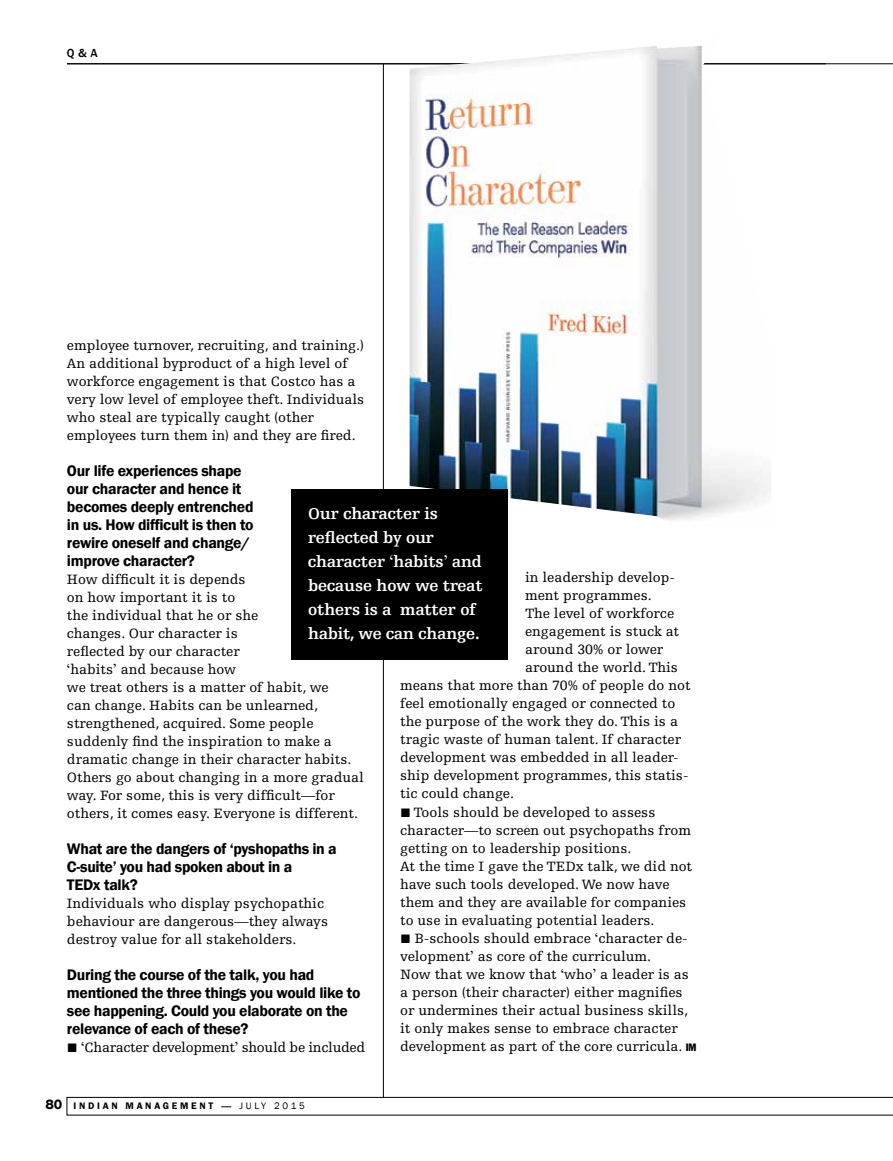
<style>
.page{position:relative;width:893px;height:1161px;background:#fff}
.page>*{position:absolute;margin:0;border:0;box-sizing:border-box;transform-origin:0 0}
.t1{font:700 16.5px/24px "Egyptienne FLT Std";letter-spacing:-.01em;color:#fff}
.t2{font:600 15.75px/18px "Franklin Gothic";letter-spacing:-.02em;color:#000}
.t3{font:14.25px/18px "Egyptienne FLT Std";color:#000}
.t4{font:14.25px "Egyptienne FLT Std";letter-spacing:-.02em;color:#000}
.t5{font:500 12px "Franklin Gothic";color:#000}
.t6{font:600 9.75px "Franklin Gothic";letter-spacing:.28em;color:#000}
.t7{font:9.75px "Franklin Gothic";letter-spacing:.275em;color:#000}
.s1{font-family:"Aldine 721 BT";font-weight:300}
.s2{font-family:"Franklin Gothic";font-weight:600;font-size:18px}
.s3{font-family:"Franklin Gothic Std";font-stretch:condensed;font-size:10.5px}
.s4{font-family:"Helvetica Neue LT Com";font-weight:800;font-size:13.5px}
</style>
<div class="page">
<div style="left:67px;top:1097px;width:826px;height:18px;border:1px solid #000"></div>
<hr style="left:383px;top:64px;width:1px;height:1033px;background:#000">
<hr style="left:67px;top:64px;width:826px;height:1px;background:#000">
<img style="left:409px;top:45px;width:362px;height:475px">
<div style="left:291px;top:489px;width:217px;height:171px;background:#000"></div>
<p class="t5" style="left:67px;top:46px;width:32px">Q&amp;A</p>
<p class="t3" style="left:67px;top:337px;width:299px">employee turnover, recruiting, and training.)<br>An additional byproduct of a high level of workforce engagement is that Costco has a very low level of employee theft. Individuals who steal are typically caught (other employees turn them in) and they are fired.</p>
<p class="t2" style="left:67px;top:462px;width:188px">Our life experiences shape our character and hence it becomes deeply entrenched in us. How difficult is then to rewire oneself and change/ improve character?</p>
<p class="t3" style="left:67px;top:571px;width:298px">How difficult it is depends<br>on how important it is to<br>the individual that he or she<br>changes. Our character is<br>reflected by our character<br><span class="s1">‘</span>habits<span class="s1">’</span> and because how<br>we treat others is a matter of habit, we<br>can change. Habits can be unlearned, strengthened, acquired. Some people suddenly find the inspiration to make a dramatic change in their character habits.<br>Others go about changing in a more gradual way. For some, this is very difficult—for others, it comes easy. Everyone is different.</p>
<p class="t2" style="left:67px;top:840px;width:271px">What are the dangers of ‘pyshopaths in a<br>C-suite’ you had spoken about in a<br>TEDx talk?</p>
<p class="t3" style="left:67px;top:895px;width:263px">Individuals who display psychopathic behaviour are dangerous—they always destroy value for all stakeholders.</p>
<p class="t2" style="left:67px;top:966px;width:295px">During the course of the talk, you had mentioned the three things you would like to see happening. Could you elaborate on the relevance of each of these?</p>
<p class="t4" style="left:67px;top:1040px;width:300px"><span class="s2">■</span> <span class="s1">‘</span>Character development<span class="s1">’</span> should be included</p>
<p class="t1" style="left:308px;top:502px;width:176px">Our character is reflected by our character <span class="s1">‘</span>habits<span class="s1">’</span> and because how we treat others is a matter of habit, we can change.</p>
<p class="t3" style="left:525px;top:569px;width:151px">in leadership develop-</p>
<p class="t3" style="left:525px;top:587px;width:128px">ment programmes.</p>
<p class="t3" style="left:525px;top:605px;width:151px">The level of workforce</p>
<p class="t3" style="left:525px;top:623px;width:156px">engagement is stuck at</p>
<p class="t3" style="left:525px;top:641px;width:140px">around 30% or lower</p>
<p class="t3" style="left:525px;top:659px;width:154px">around the world. This</p>
<p class="t3" style="left:400px;top:677px;width:292px">means that more than 70% of people do not</p>
<p class="t3" style="left:400px;top:695px;width:277px">feel emotionally engaged or connected to</p>
<p class="t3" style="left:400px;top:713px;width:279px">the purpose of the work they do. This is a</p>
<p class="t3" style="left:400px;top:731px;width:282px">tragic waste of human talent. If character</p>
<p class="t3" style="left:400px;top:749px;width:280px">development was embedded in all leader-</p>
<p class="t3" style="left:400px;top:767px;width:290px">ship development programmes, this statis-</p>
<p class="t3" style="left:400px;top:785px;width:115px">tic could change.</p>
<p class="t3" style="left:400px;top:803px;width:293px"><span class="s2">■</span> Tools should be developed to assess character—to screen out psychopaths from getting on to leadership positions.<br>At the time I gave the TEDx talk, we did not have such tools developed. We now have them and they are available for companies to use in evaluating potential leaders.</p>
<p class="t3" style="left:400px;top:929px;width:298px"><span class="s2">■</span> B-schools should embrace <span class="s1">‘</span>character de&shy;velopment<span class="s1">’</span> as core of the curriculum.<br>Now that we know that <span class="s1">‘</span>who<span class="s1">’</span> a leader is as a person (their character) either magnifies or undermines their actual business skills, it only makes sense to embrace character development as part of the core curricula. <span class="s3">IM</span></p>
<p class="t6" style="left:45px;top:1100px;width:169px"><span class="s4">80</span> INDIAN MANAGEMENT</p>
<p class="t7" style="left:239px;top:1100px;width:67px">JULY 2015</p>
</div>
